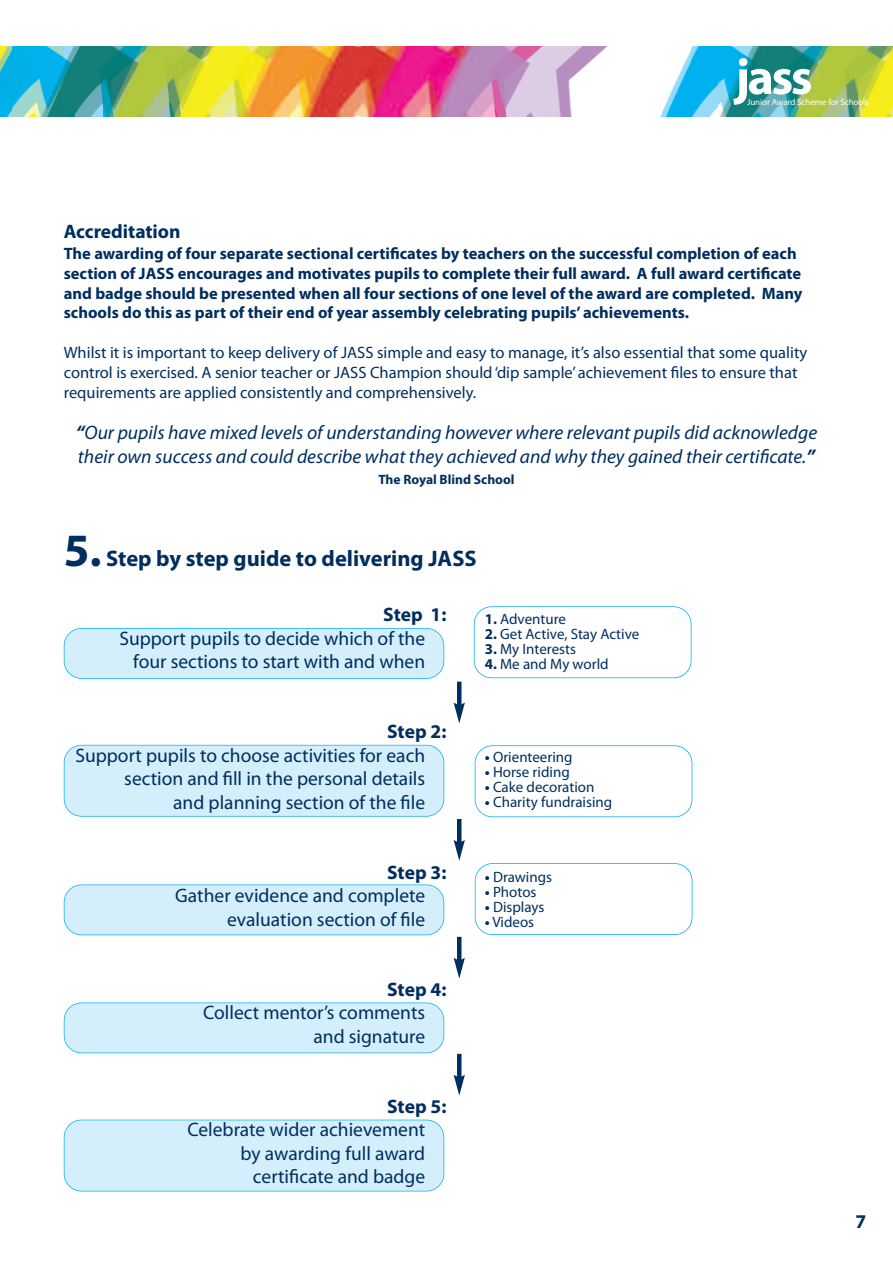
<style>
.page{position:relative;width:893px;height:1263px;background:#fff}
.page>*{position:absolute;margin:0;border:0;box-sizing:border-box;transform-origin:0 0}
.t1{font:700 50.25px "Myriad";color:#fff}
.t2{font:700 22.5px "Myriad Pro";color:#002e5e}
.t3{font:19.5px/23.4px "Myriad Pro";color:#002e5e;text-align:right}
.t4{font:italic 19.5px/23.4px "Myriad Pro";color:#002e5e}
.t5{font:700 19.5px "Myriad Pro";letter-spacing:-.005em;color:#002e5e}
.t6{font:700 16.5px/19.8px "Myriad Pro";color:#002e5e}
.t7{font:16.5px/19.8px "Myriad Pro";color:#002e5e}
.t8{font:15px "Myriad Pro";color:#002e5e}
.t9{font:700 13.5px "Myriad Pro";color:#002e5e}
.t10{font:8.85px "Myriad Pro";letter-spacing:-.005em;color:#fff}
.s1{font-weight:700}
.s2{font-size:46.5px}
</style>
<div class="page">
<div style="left:65px;top:629px;width:378px;height:49px;background:#d4effb;border-radius:17px"></div>
<div style="left:64px;top:628px;width:380px;height:51px;border:2px solid #00aeef;border-radius:18px"></div>
<div style="left:65px;top:885px;width:378px;height:49px;background:#d4effb;border-radius:17px"></div>
<div style="left:64px;top:884px;width:380px;height:51px;border:2px solid #00aeef;border-radius:18px"></div>
<div style="left:65px;top:1003px;width:378px;height:49px;background:#d4effb;border-radius:17px"></div>
<div style="left:64px;top:1002px;width:380px;height:51px;border:2px solid #00aeef;border-radius:18px"></div>
<div style="left:65px;top:745px;width:378px;height:71px;background:#d4effb;border-radius:17px"></div>
<div style="left:64px;top:745px;width:380px;height:72px;border:2px solid #00aeef;border-radius:18px"></div>
<div style="left:65px;top:1120px;width:378px;height:71px;background:#d4effb;border-radius:17px"></div>
<div style="left:64px;top:1120px;width:380px;height:71px;border:2px solid #00aeef;border-radius:18px"></div>
<img style="left:0;top:46px;width:361px;height:70px">
<img style="left:361px;top:46px;width:532px;height:70px">
<hr style="left:457px;top:682px;width:4px;height:24px;background:#002e5e">
<svg style="left:454px;top:703px;width:11px;height:20px"></svg>
<hr style="left:457px;top:819px;width:4px;height:25px;background:#002e5e">
<svg style="left:454px;top:840px;width:11px;height:21px"></svg>
<hr style="left:457px;top:937px;width:4px;height:25px;background:#002e5e">
<svg style="left:454px;top:958px;width:11px;height:20px"></svg>
<hr style="left:457px;top:1054px;width:4px;height:25px;background:#002e5e">
<svg style="left:454px;top:1075px;width:11px;height:20px"></svg>
<div style="left:474px;top:606px;width:217px;height:72px;border:2px solid #00aeef;border-radius:18px"></div>
<div style="left:475px;top:745px;width:217px;height:72px;border:2px solid #00aeef;border-radius:18px"></div>
<div style="left:475px;top:863px;width:217px;height:72px;border:2px solid #00aeef;border-radius:18px"></div>
<h1 class="t1" style="left:735px;top:58px;width:79px">jass</h1>
<p class="t10" style="left:747px;top:98px;width:123px">Junior Award Scheme for Schools</p>
<p class="t5" style="left:64px;top:224px;width:118px">Accreditation</p>
<p class="t6" style="left:64px;top:245px;width:740px">The awarding of four separate sectional certificates by teachers on the successful completion of each section of JASS encourages and motivates pupils to complete their full award. A full award certificate and badge should be presented when all four sections of one level of the award are completed. Many schools do this as part of their end of year assembly celebrating pupils’ achievements.</p>
<p class="t7" style="left:64px;top:344px;width:745px">Whilst it is important to keep delivery of JASS simple and easy to manage, it’s also essential that some quality control is exercised. A senior teacher or JASS Champion should‘dip sample’ achievement files to ensure that requirements are applied consistently and comprehensively.</p>
<p class="t4" style="left:76px;top:423px;width:743px"><span class="s1">“</span>Our pupils have mixed levels of understanding however where relevant pupils did acknowledge their own success and could describe what they achieved and why they gained their certificate.<span class="s1">”</span></p>
<p class="t9" style="left:378px;top:474px;width:138px">The Royal Blind School</p>
<h2 class="t2" style="left:64px;top:550px;width:414px"><span class="s2">5.</span> Step by step guide to delivering JASS</h2>
<p class="t5" style="left:383px;top:607px;width:65px">Step 1:</p>
<p class="t3" style="left:119px;top:628px;width:307px">Support pupils to decide which of the four sections to start with and when</p>
<p class="t8" style="left:485px;top:613px;width:83px"><span class="s1">1.</span> Adventure</p>
<p class="t8" style="left:485px;top:628px;width:156px"><span class="s1">2.</span> Get Active, Stay Active</p>
<p class="t8" style="left:485px;top:643px;width:93px"><span class="s1">3.</span> My Interests</p>
<p class="t8" style="left:485px;top:658px;width:125px"><span class="s1">4.</span> Me and My world</p>
<p class="t5" style="left:387px;top:724px;width:61px">Step 2:</p>
<p class="t3" style="left:75px;top:745px;width:351px">Support pupils to choose activities for each section and fill in the personal details<br>and planning section of the file</p>
<p class="t5" style="left:387px;top:865px;width:61px">Step 3:</p>
<p class="t3" style="left:175px;top:885px;width:251px">Gather evidence and complete evaluation section of file</p>
<p class="t8" style="left:485px;top:751px;width:89px"><span class="s1">•</span> Orienteering</p>
<p class="t8" style="left:485px;top:766px;width:86px"><span class="s1">•</span> Horse riding</p>
<p class="t8" style="left:485px;top:781px;width:111px"><span class="s1">•</span> Cake decoration</p>
<p class="t8" style="left:485px;top:796px;width:129px"><span class="s1">•</span> Charity fundraising</p>
<p class="t8" style="left:485px;top:871px;width:69px"><span class="s1">•</span> Drawings</p>
<p class="t8" style="left:485px;top:886px;width:53px"><span class="s1">•</span> Photos</p>
<p class="t8" style="left:485px;top:901px;width:61px"><span class="s1">•</span> Displays</p>
<p class="t8" style="left:485px;top:916px;width:51px"><span class="s1">•</span> Videos</p>
<p class="t5" style="left:387px;top:982px;width:61px">Step 4:</p>
<p class="t3" style="left:203px;top:1002px;width:224px">Collect mentor’s comments and signature</p>
<p class="t5" style="left:387px;top:1099px;width:61px">Step 5:</p>
<p class="t3" style="left:187px;top:1119px;width:239px">Celebrate wider achievement by awarding full award certificate and badge</p>
<p class="t5" style="left:855px;top:1214px;width:12px">7</p>
</div>
